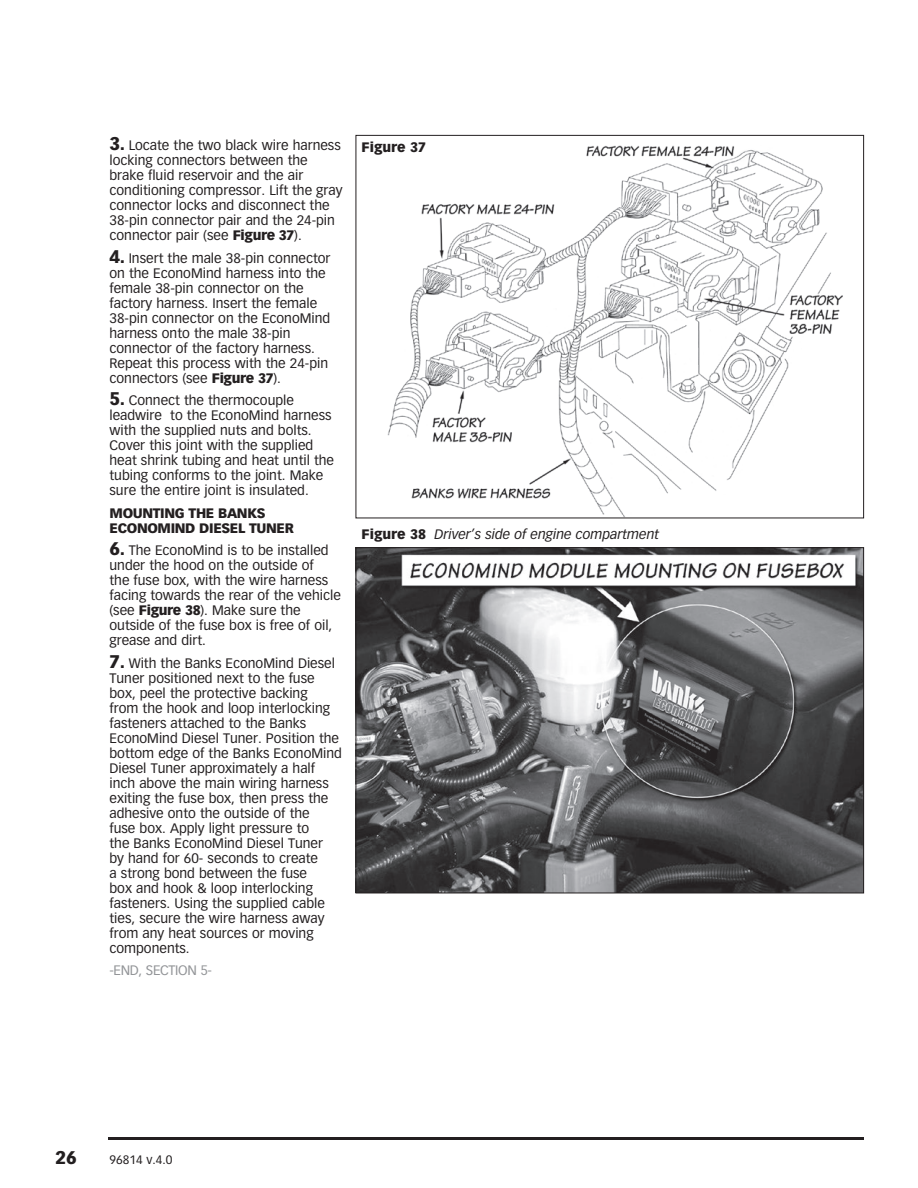
<style>
.page{position:relative;width:918px;height:1188px;background:#fff}
.page>*{position:absolute;margin:0;border:0;box-sizing:border-box;transform-origin:0 0}
.t1{font:900 18px "Vectora LT Std";color:#231f20}
.t2{font:13.5px/15px "Vectora LT Std";color:#231f20}
.t3{font:italic 13.5px "Vectora LT Std";color:#231f20}
.t4{font:900 13.5px/15px "Vectora LT Std";letter-spacing:-.025em;color:#231f20}
.t5{font:13.5px "Vectora LT Std";letter-spacing:-.025em;color:#939598}
.t6{font:900 13.5px "Vectora LT Std";color:#231f20}
.t7{font:12px "Vectora LT Std";color:#231f20}
.s1{font-weight:900;font-size:18px}
.s2{font-weight:900}
.s3{font-weight:900;font-style:normal}
</style>
<div class="page">
<hr style="left:108px;top:1137px;width:756px;height:3px;background:#231f20">
<img style="left:358px;top:549px;width:504px;height:342px">
<img style="left:387px;top:145px;width:456px;height:371px">
<p class="t2" style="left:110px;top:138px;width:235px"><span class="s1">3.</span> Locate the two black wire harness locking connectors between the brake fluid reservoir and the air conditioning compressor. Lift the gray connector locks and disconnect the 38-pin connector pair and the 24-pin connector pair (see <span class="s2">Figure 37</span>).</p>
<p class="t2" style="left:110px;top:251px;width:223px"><span class="s1">4.</span> Insert the male 38-pin connector on the EconoMind harness into the female 38-pin connector on the factory harness. Insert the female<br>38-pin connector on the EconoMind harness onto the male 38-pin connector of the factory harness.<br>Repeat this process with the 24-pin connectors (see <span class="s2">Figure 37</span>).</p>
<p class="t2" style="left:110px;top:393px;width:226px"><span class="s1">5.</span> Connect the thermocouple leadwire to the EconoMind harness with the supplied nuts and bolts.<br>Cover this joint with the supplied heat shrink tubing and heat until the tubing conforms to the joint. Make sure the entire joint is insulated.</p>
<p class="t4" style="left:110px;top:505px;width:186px">MOUNTING THE BANKS<br>ECONOMIND DIESEL TUNER</p>
<p class="t2" style="left:110px;top:543px;width:233px"><span class="s1">6.</span> The EconoMind is to be installed under the hood on the outside of<br>the fuse box, with the wire harness facing towards the rear of the vehicle (see <span class="s2">Figure 38</span>). Make sure the outside of the fuse box is free of oil, grease and dirt.</p>
<p class="t2" style="left:110px;top:656px;width:234px"><span class="s1">7.</span> With the Banks EconoMind Diesel<br>Tuner positioned next to the fuse box, peel the protective backing<br>from the hook and loop interlocking fasteners attached to the Banks<br>EconoMind Diesel Tuner. Position the bottom edge of the Banks EconoMind<br>Diesel Tuner approximately a half inch above the main wiring harness exiting the fuse box, then press the adhesive onto the outside of the<br>fuse box. Apply light pressure to<br>the Banks EconoMind Diesel Tuner<br>by hand for 60- seconds to create<br>a strong bond between the fuse<br>box and hook &amp; loop interlocking fasteners. Using the supplied cable ties, secure the wire harness away from any heat sources or moving components.</p>
<p class="t5" style="left:110px;top:962px;width:104px">-END, SECTION 5-</p>
<p class="t6" style="left:362px;top:139px;width:66px">Figure 37</p>
<p class="t3" style="left:362px;top:527px;width:299px"><span class="s3">Figure 38</span> Driver’s side of engine compartment</p>
<h1 class="t1" style="left:56px;top:1146px;width:23px">26</h1>
<p class="t7" style="left:110px;top:1153px;width:65px">96814 v.4.0</p>
</div>
